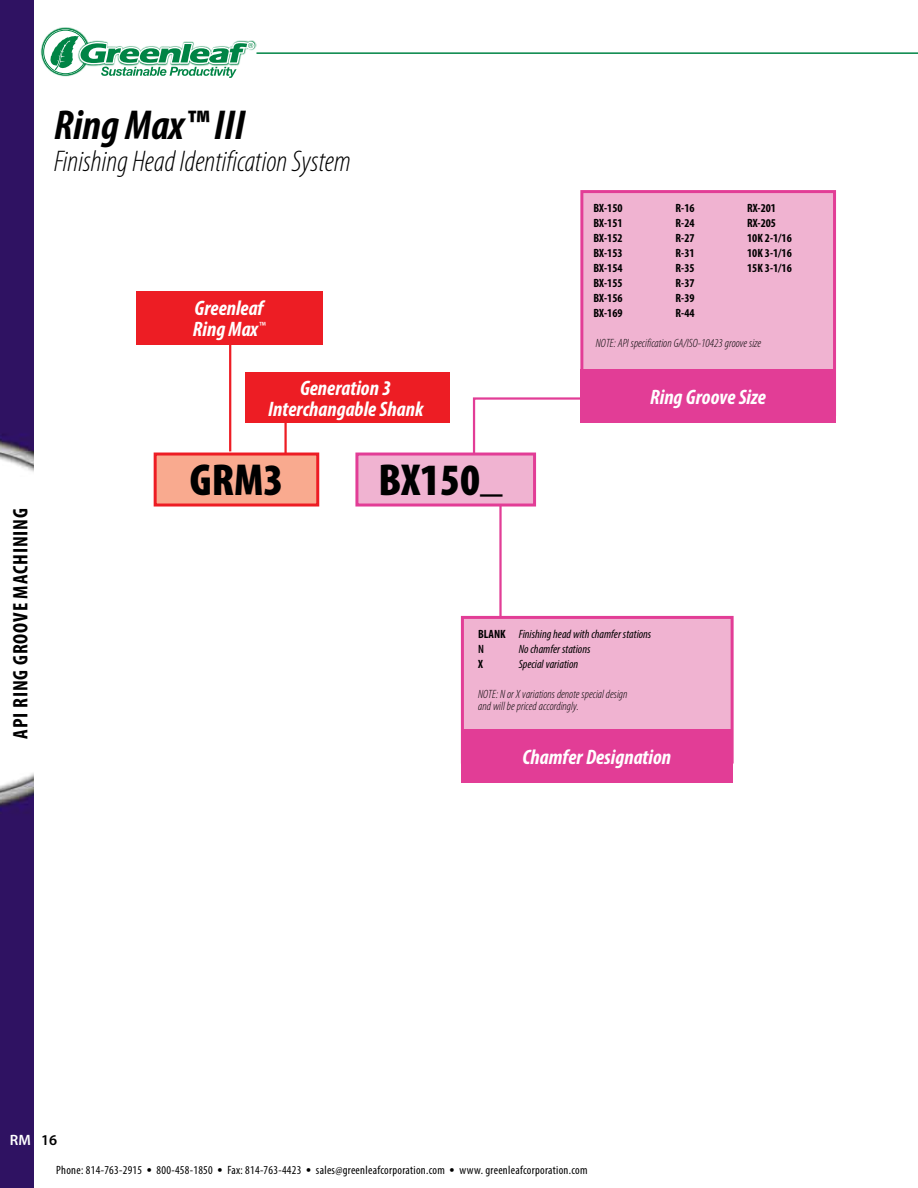
<style>
.page{position:relative;width:918px;height:1188px;background:#fff}
.page>*{position:absolute;margin:0;border:0;box-sizing:border-box;transform-origin:0 0}
.t1{font:900 condensed 45px "Myriad Pro";color:#000}
.t2{font:italic 700 condensed 42px "Myriad Pro";color:#000}
.t3{font:italic 300 condensed 30px "Myriad Pro";color:#000}
.t4{font:italic 700 condensed 21px/21px "Myriad Pro";color:#fff}
.t5{font:700 condensed 21px "Myriad Pro";letter-spacing:.04em;color:#000}
.t6{font:600 15px "Myriad Pro";color:#fff}
.t7{font:600 15px "Myriad Pro";color:#000}
.t8{font:700 condensed 12px/15px "Myriad Pro";color:#000;text-align:justify}
.t9{font:condensed 12px "Myriad Pro";letter-spacing:.025em;color:#000}
.t10{font:italic 300 condensed 12px/12px "Myriad Pro";color:#000}
.t11{font:italic condensed 12px/15px "Myriad Pro";color:#000}
.s1{font-weight:700;font-style:normal}
.s2{font-weight:600;font-style:normal}
.s3{font-size:19.5px}
</style>
<div class="page">
<img style="left:41px;top:27px;width:44px;height:43px">
<svg style="left:42px;top:29px;width:47px;height:46px"></svg>
<div style="left:42px;top:28px;width:47px;height:47px;border:1px solid #008445;border-radius:50%"></div>
<div style="left:44px;top:30px;width:43px;height:44px;border:1px solid #008445;border-radius:50%"></div>
<svg style="left:49px;top:36px;width:206px;height:42px"></svg>
<hr style="left:256px;top:52px;width:662px;height:2px;background:#008445">
<img style="left:0;top:0;width:34px;height:1188px">
<hr style="left:499px;top:494px;width:3px;height:127px;background:#e23d96">
<div style="left:461px;top:616px;width:273px;height:148px;background:#f0b3d1;border:3px solid #e23d96"></div>
<div style="left:461px;top:729px;width:272px;height:54px;background:#e23d96"></div>
<svg style="left:472px;top:397px;width:108px;height:78px"></svg>
<div style="left:580px;top:190px;width:256px;height:226px;background:#f0b3d1;border:3px solid #e23d96"></div>
<div style="left:580px;top:369px;width:256px;height:54px;background:#e23d96"></div>
<hr style="left:284px;top:416px;width:3px;height:39px;background:#ed1d24">
<hr style="left:229px;top:345px;width:2px;height:106px;background:#ed1d24">
<div style="left:154px;top:453px;width:165px;height:54px;background:#f9aa8f;border:3px solid #ed1d24"></div>
<div style="left:355px;top:453px;width:181px;height:54px;background:#f0b3d1;border:3px solid #e23d96"></div>
<div style="left:136px;top:291px;width:186px;height:54px;background:#ed1d24"></div>
<div style="left:245px;top:372px;width:205px;height:51px;background:#ed1d24"></div>
<h3 class="t5" style="left:7px;top:739px;width:232px;rotate:-90deg">API RING GROOVE MACHINING</h3>
<h2 class="t2" style="left:54px;top:99px;width:193px">Ring Max™ III</h2>
<h3 class="t3" style="left:54px;top:143px;width:298px">Finishing Head Identification System</h3>
<h3 class="t4" style="left:193px;top:297px;width:74px">Greenleaf<br>Ring Max<sup>™</sup></h3>
<h3 class="t4" style="left:268px;top:377px;width:157px;text-align:center">Generation 3<br>Interchangable Shank</h3>
<h1 class="t1" style="left:190px;top:451px;width:95px">GRM3</h1>
<h1 class="t1" style="left:379px;top:451px;width:126px">BX150_</h1>
<p class="t8" style="left:593px;top:200px;width:31px">BX-150<br>BX-151<br>BX-152<br>BX-153<br>BX-154<br>BX-155<br>BX-156<br>BX-169</p>
<p class="t8" style="left:747px;top:200px;width:46px;text-align:left">RX-201<br>RX-205<br>10K 2-1/16<br>10K 3-1/16<br>15K 3-1/16</p>
<p class="t8" style="left:676px;top:200px;width:20px">R-16<br>R-24<br>R-27<br>R-31<br>R-35<br>R-37<br>R-39<br>R-44</p>
<p class="t10" style="left:596px;top:337px;width:167px">NOTE: API specification GA/ISO-10423 groove size</p>
<h3 class="t4" style="left:650px;top:386px;width:117px">Ring Groove Size</h3>
<p class="t11" style="left:478px;top:626px;width:175px"><span class="s1">BLANK</span> Finishing head with chamfer stations<br><span class="s2">N</span></p>
<p class="t11" style="left:519px;top:641px;width:73px">No chamfer stations</p>
<p class="t8" style="left:478px;top:656px;width:6px">X</p>
<p class="t11" style="left:519px;top:656px;width:61px">Special variation</p>
<p class="t10" style="left:478px;top:688px;width:151px">NOTE: N or X variations denote special design and will be priced accordingly.</p>
<h3 class="t4" style="left:523px;top:746px;width:150px">Chamfer Designation</h3>
<p class="t6" style="left:10px;top:1132px;width:22px">RM</p>
<p class="t7" style="left:41px;top:1132px;width:18px">16</p>
<p class="t9" style="left:56px;top:1163px;width:533px">Phone: 814-763-2915 <span class="s3">•</span> 800-458-1850 <span class="s3">•</span> Fax: 814-763-4423 <span class="s3">•</span> sales@greenleafcorporation.com <span class="s3">•</span> www. greenleafcorporation.com</p>
</div>
